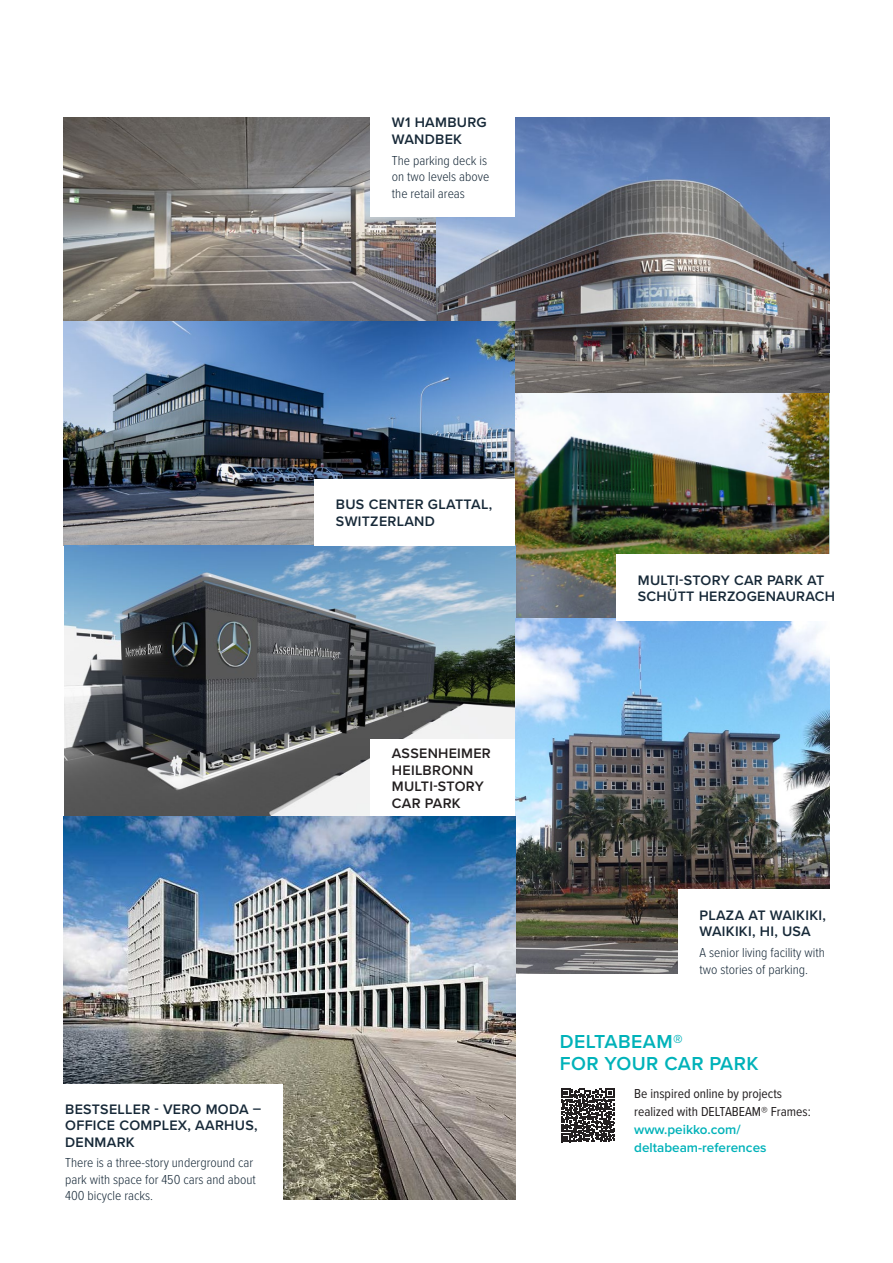
<style>
.page{position:relative;width:893px;height:1263px;background:#fff}
.page>*{position:absolute;margin:0;border:0;box-sizing:border-box;transform-origin:0 0}
.t1{font:600 19.5px/22.5px "Proxima Nova";letter-spacing:.02em;color:#00b2b9}
.t2{font:600 14.25px/16.5px "Proxima Nova";letter-spacing:.02em;color:#172938}
.t3{font:600 14.25px/16.5px "Proxima Nova";letter-spacing:.02em;color:#231f20}
.t4{font:300 13.5px/16.5px "Proxima Nova Cond";color:#172938}
.t5{font:13.5px/18px "Proxima Nova Cond";color:#231f20}
.t6{font:600 13.5px/18px "Proxima Nova";color:#00b2b9}
</style>
<div class="page">
<img style="left:515px;top:392px;width:314px;height:227px">
<img style="left:436px;top:118px;width:393px;height:274px">
<img style="left:64px;top:118px;width:372px;height:203px">
<img style="left:64px;top:321px;width:451px;height:495px">
<div style="left:371px;top:739px;width:144px;height:77px;background:#fff"></div>
<img style="left:515px;top:619px;width:314px;height:355px">
<div style="left:678px;top:889px;width:179px;height:104px;background:#fff"></div>
<img style="left:64px;top:816px;width:451px;height:383px">
<div style="left:44px;top:1084px;width:238px;height:116px;background:#fff"></div>
<svg style="left:561px;top:1089px;width:54px;height:53px"></svg>
<div style="left:315px;top:479px;width:200px;height:66px;background:#fff"></div>
<div style="left:371px;top:97px;width:144px;height:120px;background:#fff"></div>
<div style="left:617px;top:554px;width:231px;height:67px;background:#fff"></div>
<p class="t2" style="left:392px;top:114px;width:96px">W1 HAMBURG<br>WANDBEK</p>
<p class="t4" style="left:392px;top:151px;width:99px">The parking deck is on two levels above the retail areas</p>
<p class="t2" style="left:65px;top:1100px;width:198px">BESTSELLER - VERO MODA –<br>OFFICE COMPLEX, AARHUS,<br>DENMARK</p>
<p class="t4" style="left:65px;top:1154px;width:192px">There is a three-story underground car park with space for 450 cars and about<br>400 bicycle racks.</p>
<p class="t2" style="left:336px;top:496px;width:158px">BUS CENTER GLATTAL,<br>SWITZERLAND</p>
<p class="t3" style="left:392px;top:745px;width:100px">ASSENHEIMER<br>HEILBRONN<br>MULTI-STORY<br>CAR PARK</p>
<p class="t2" style="left:638px;top:571px;width:199px">MULTI-STORY CAR PARK AT<br>SCHÜTT HERZOGENAURACH</p>
<p class="t2" style="left:699px;top:906px;width:128px">PLAZA AT WAIKIKI,<br>WAIKIKI, HI, USA</p>
<p class="t4" style="left:699px;top:944px;width:127px">A senior living facility with two stories of parking.</p>
<h1 class="t1" style="left:560px;top:1030px;width:200px">DELTABEAM®<br>FOR YOUR CAR PARK</h1>
<p class="t5" style="left:634px;top:1083px;width:178px">Be inspired online by projects realized with DELTABEAM® Frames:</p>
<p class="t6" style="left:634px;top:1120px;width:134px">www.peikko.com/ deltabeam-references</p>
</div>
